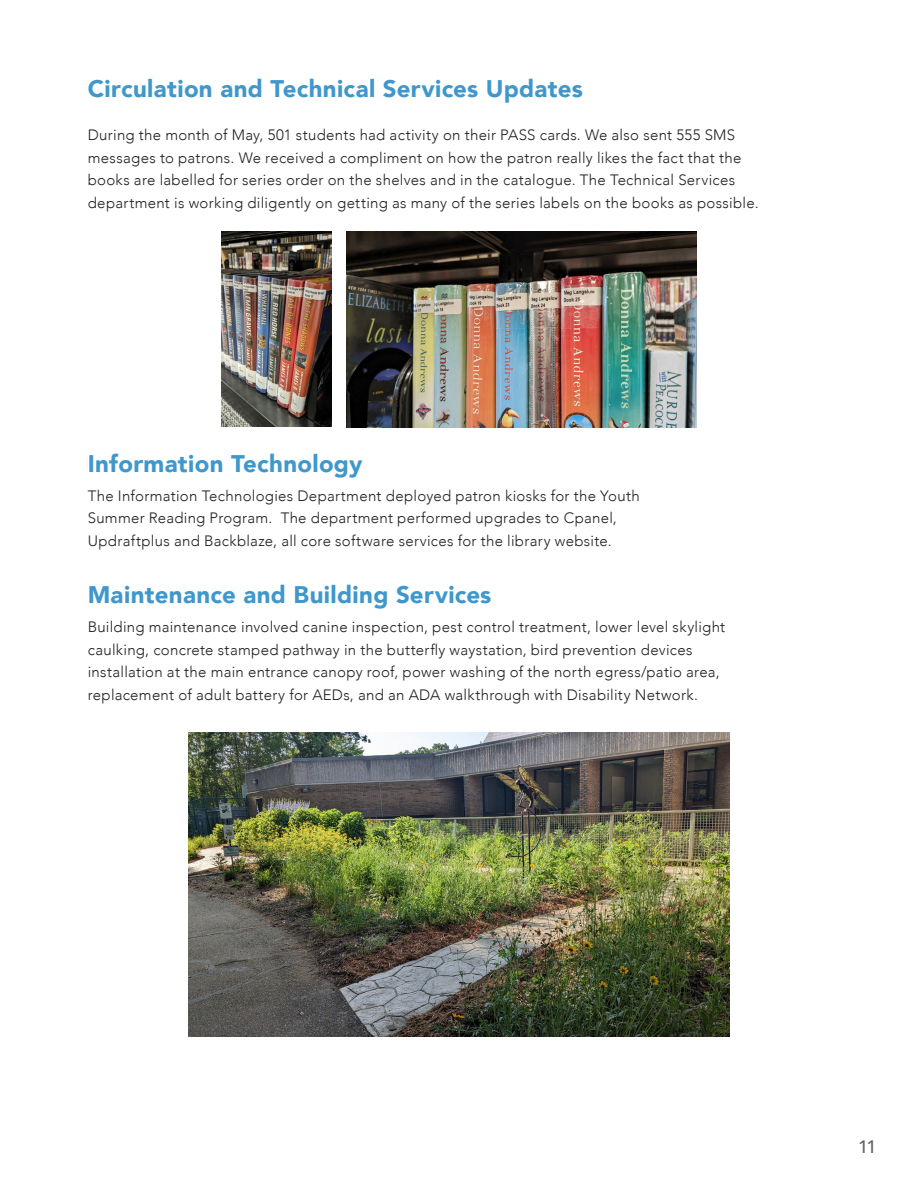
<style>
.page{position:relative;width:918px;height:1188px;background:#fff}
.page>*{position:absolute;margin:0;border:0;box-sizing:border-box;transform-origin:0 0}
.Subhead_Level_1{font:900 24px "Avenir";letter-spacing:.015em;color:#3f97cc}
.t1{font:500 18px "Avenir";color:#636366}
.Body_Copy{font:300 15px/22.5px "Avenir";letter-spacing:.02em;color:#231f20}
.Subhead_Level_1-2{font:300 15px/22.5px "Avenir";letter-spacing:.02em;color:#231f20}
</style>
<div class="page">
<img style="left:221px;top:231px;width:111px;height:196px">
<img style="left:347px;top:231px;width:350px;height:197px">
<img style="left:189px;top:732px;width:540px;height:304px">
<p class="Subhead_Level_1" style="left:88px;top:69px;width:497px">Circulation and Technical Services Updates</p>
<p class="Subhead_Level_1-2" style="left:88px;top:124px;width:672px">During the month of May, 501 students had activity on their PASS cards. We also sent 555 SMS messages to patrons. We received a compliment on how the patron really likes the fact that the books are labelled for series order on the shelves and in the catalogue. The Technical Services department is working diligently on getting as many of the series labels on the books as possible.</p>
<p class="Subhead_Level_1" style="left:88px;top:443px;width:276px">Information Technology</p>
<p class="Body_Copy" style="left:88px;top:485px;width:553px">The Information Technologies Department deployed patron kiosks for the Youth<br>Summer Reading Program. The department performed upgrades to Cpanel,<br>Updraftplus and Backblaze, all core software services for the library website.</p>
<p class="Subhead_Level_1" style="left:88px;top:574px;width:405px">Maintenance and Building Services</p>
<p class="Body_Copy" style="left:88px;top:616px;width:639px">Building maintenance involved canine inspection, pest control treatment, lower level skylight caulking, concrete stamped pathway in the butterfly waystation, bird prevention devices installation at the main entrance canopy roof, power washing of the north egress/patio area, replacement of adult battery for AEDs, and an ADA walkthrough with Disability Network.</p>
<p class="t1" style="left:858px;top:1131px;width:20px">11</p>
</div>
